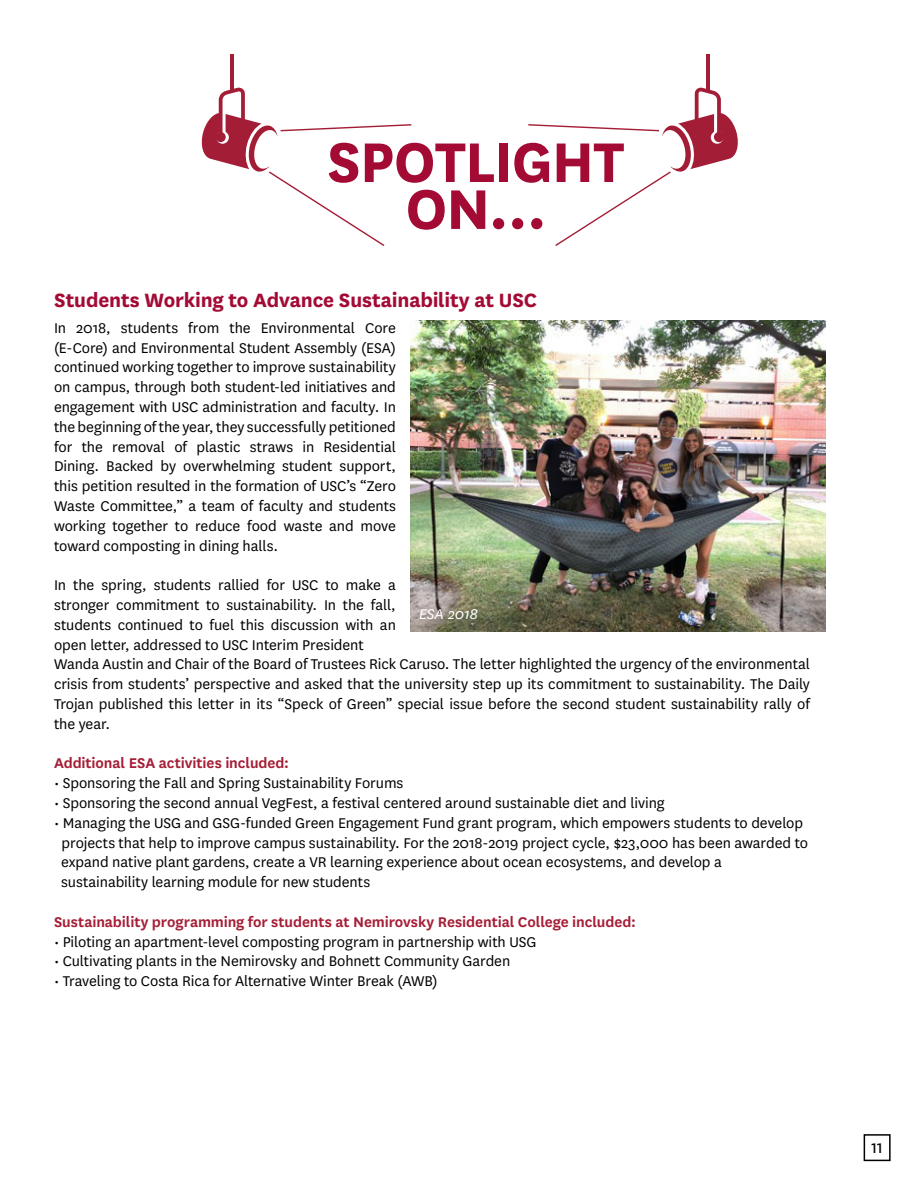
<style>
.page{position:relative;width:918px;height:1188px;background:#fff}
.page>*{position:absolute;margin:0;border:0;box-sizing:border-box;transform-origin:0 0}
.t1{font:700 65.4px/47px "National";letter-spacing:-.015em;color:#a30b35;text-align:center}
.t2{font:700 22.5px "National";letter-spacing:-.01em;color:#a30b35}
.t3{font:16.5px/19.8px "National";letter-spacing:-.005em;color:#000}
.t4{font:600 16.5px "National";letter-spacing:-.005em;color:#a51e36}
.t5{font:italic 16.5px "National";letter-spacing:-.01em;color:#fff}
.t6{font:16.5px "National";color:#000}
</style>
<div class="page">
<div style="left:864px;top:1134px;width:27px;height:27px;border:2px solid #000"></div>
<hr style="left:230px;top:54px;width:4px;height:37px;background:#a41d36">
<svg style="left:201px;top:88px;width:210px;height:158px"></svg>
<hr style="left:706px;top:54px;width:4px;height:37px;background:#a41d36">
<svg style="left:528px;top:88px;width:210px;height:158px"></svg>
<img style="left:410px;top:320px;width:415px;height:312px">
<h1 class="t1" style="left:327px;top:134px;width:299px">SPOTLIGHT<br>ON…</h1>
<h2 class="t2" style="left:54px;top:284px;width:485px">Students Working to Advance Sustainability at USC</h2>
<p class="t3" style="left:54px;top:317px;width:344px;text-align:justify">In 2018, students from the Environmental Core (E-Core) and Environmental Student Assembly (ESA) continued working together to improve sustainability on campus, through both student-led initiatives and engagement with USC administration and faculty. In the beginning of the year, they successfully petitioned for the removal of plastic straws in Residential Dining. Backed by overwhelming student support, this petition resulted in the formation of USC’s “Zero Waste Committee,” a team of faculty and students working together to reduce food waste and move toward composting in dining halls.</p>
<p class="t3" style="left:54px;top:574px;width:758px">In the spring, students rallied for USC to make a<br>stronger commitment to sustainability. In the fall,<br>students continued to fuel this discussion with an<br>open letter, addressed to USC Interim President<br>Wanda Austin and Chair of the Board of Trustees Rick Caruso. The letter highlighted the urgency of the environmental crisis from students’ perspective and asked that the university step up its commitment to sustainability. The Daily Trojan published this letter in its “Speck of Green” special issue before the second student sustainability rally of the year.</p>
<p class="t4" style="left:54px;top:752px;width:237px">Additional ESA activities included:</p>
<p class="t3" style="left:54px;top:772px;width:351px">• Sponsoring the Fall and Spring Sustainability Forums</p>
<p class="t3" style="left:54px;top:792px;width:612px">• Sponsoring the second annual VegFest, a festival centered around sustainable diet and living</p>
<p class="t3" style="left:61px;top:812px;width:749px;text-indent:-7px">• Managing the USG and GSG-funded Green Engagement Fund grant program, which empowers students to develop projects that help to improve campus sustainability. For the 2018-2019 project cycle, $23,000 has been awarded to expand native plant gardens, create a VR learning experience about ocean ecosystems, and develop a sustainability learning module for new students</p>
<p class="t4" style="left:54px;top:910px;width:583px">Sustainability programming for students at Nemirovsky Residential College included:</p>
<p class="t3" style="left:54px;top:931px;width:484px">• Piloting an apartment-level composting program in partnership with USG</p>
<p class="t3" style="left:54px;top:951px;width:458px">• Cultivating plants in the Nemirovsky and Bohnett Community Garden</p>
<p class="t3" style="left:54px;top:970px;width:385px">• Traveling to Costa Rica for Alternative Winter Break (AWB)</p>
<p class="t5" style="left:419px;top:604px;width:60px">ESA 2018</p>
<p class="t6" style="left:872px;top:1137px;width:12px">11</p>
</div>
